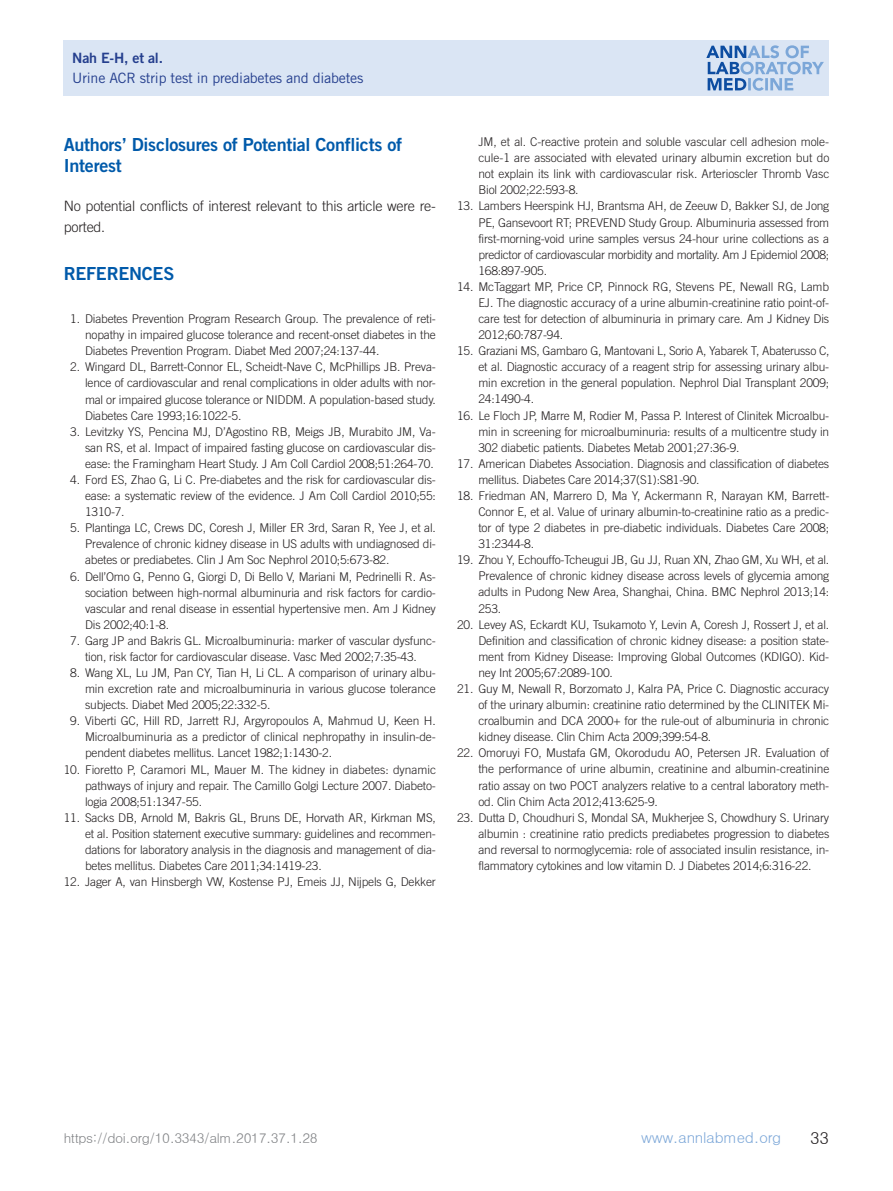
<style>
.page{position:relative;width:893px;height:1191px;background:#fff}
.page>*{position:absolute;margin:0;border:0;box-sizing:border-box;transform-origin:0 0}
.본문대제목{font:18px/21px "Trade Gothic LT Std Bd 2";letter-spacing:-.015em;color:#015aaa}
.t1{font:16.5px "Dotum";color:#231f20}
.t2{font:15px "Dotum";letter-spacing:-.02em;color:#7ca7d8}
.본문{font:300 14.25px/21px "Trade Gothic LT Std";letter-spacing:-.015em;color:#231f20}
.t3{font:14.25px "Trade Gothic LT Std";letter-spacing:-.015em;color:#253f8e}
.t4{font:14.25px "Trade Gothic LT Std Bd 2";letter-spacing:-.015em;color:#253f8e}
.t5{font:13.5px "Dotum";letter-spacing:-.03em;color:#808285}
.참고문헌_2{font:300 12px/16px "Trade Gothic LT Std";letter-spacing:-.015em;color:#231f20;text-align:justify}
.참고문헌_1{font:300 12px/16px "Trade Gothic LT Std";letter-spacing:-.015em;color:#231f20;text-align:justify}
</style>
<div class="page">
<div style="left:64px;top:40px;width:765px;height:56px;background:#dae5f4"></div>
<svg style="left:706px;top:45px;width:118px;height:46px"></svg>
<p class="t4" style="left:72px;top:49px;width:92px">Nah E-H, et al.</p>
<p class="t3" style="left:72px;top:69px;width:293px">Urine ACR strip test in prediabetes and diabetes</p>
<p class="본문대제목" style="left:64px;top:134px;width:340px">Authors’ Disclosures of Potential Conflicts of<br>Interest</p>
<p class="본문" style="left:64px;top:195px;width:374px">No potential conflicts of interest relevant to this article were re&shy;ported.</p>
<p class="본문대제목" style="left:64px;top:263px;width:112px">REFERENCES</p>
<p class="참고문헌_1" style="left:85px;top:311px;width:352px;text-indent:-15px">1. Diabetes Prevention Program Research Group. The prevalence of reti&shy;nopathy in impaired glucose tolerance and recent-onset diabetes in the Diabetes Prevention Program. Diabet Med 2007;24:137-44.</p>
<p class="참고문헌_1" style="left:85px;top:359px;width:352px;text-indent:-15px">2. Wingard DL, Barrett-Connor EL, Scheidt-Nave C, McPhillips JB. Preva&shy;lence of cardiovascular and renal complications in older adults with nor&shy;mal or impaired glucose tolerance or NIDDM. A population-based study.<br>Diabetes Care 1993;16:1022-5.</p>
<p class="참고문헌_1" style="left:85px;top:423px;width:352px;text-indent:-15px">3. Levitzky YS, Pencina MJ, D’Agostino RB, Meigs JB, Murabito JM, Va&shy;san RS, et al. Impact of impaired fasting glucose on cardiovascular dis&shy;ease: the Framingham Heart Study. J Am Coll Cardiol 2008;51:264-70.</p>
<p class="참고문헌_1" style="left:85px;top:471px;width:352px;text-indent:-15px">4. Ford ES, Zhao G, Li C. Pre-diabetes and the risk for cardiovascular dis&shy;ease: a systematic review of the evidence. J Am Coll Cardiol 2010;55:<br>1310-7.</p>
<p class="참고문헌_1" style="left:85px;top:520px;width:352px;text-indent:-15px">5. Plantinga LC, Crews DC, Coresh J, Miller ER 3rd, Saran R, Yee J, et al.<br>Prevalence of chronic kidney disease in US adults with undiagnosed di&shy;abetes or prediabetes. Clin J Am Soc Nephrol 2010;5:673-82.</p>
<p class="참고문헌_1" style="left:85px;top:568px;width:352px;text-indent:-15px">6. Dell’Omo G, Penno G, Giorgi D, Di Bello V, Mariani M, Pedrinelli R. As&shy;sociation between high-normal albuminuria and risk factors for cardio&shy;vascular and renal disease in essential hypertensive men. Am J Kidney Dis 2002;40:1-8.</p>
<p class="참고문헌_1" style="left:70px;top:632px;width:367px;text-align:center">7. Garg JP and Bakris GL. Microalbuminuria: marker of vascular dysfunc&shy;tion, risk factor for cardiovascular disease. Vasc Med 2002;7:35-43.</p>
<p class="참고문헌_1" style="left:85px;top:664px;width:352px;text-indent:-15px">8. Wang XL, Lu JM, Pan CY, Tian H, Li CL. A comparison of urinary albu&shy;min excretion rate and microalbuminuria in various glucose tolerance subjects. Diabet Med 2005;22:332-5.</p>
<p class="참고문헌_1" style="left:85px;top:713px;width:352px;text-indent:-15px">9. Viberti GC, Hill RD, Jarrett RJ, Argyropoulos A, Mahmud U, Keen H.<br>Microalbuminuria as a predictor of clinical nephropathy in insulin-de&shy;pendent diabetes mellitus. Lancet 1982;1:1430-2.</p>
<p class="참고문헌_2" style="left:85px;top:761px;width:352px;text-indent:-21px">10. Fioretto P, Caramori ML, Mauer M. The kidney in diabetes: dynamic pathways of injury and repair. The Camillo Golgi Lecture 2007. Diabeto&shy;logia 2008;51:1347-55.</p>
<p class="참고문헌_2" style="left:85px;top:809px;width:352px;text-indent:-21px">11. Sacks DB, Arnold M, Bakris GL, Bruns DE, Horvath AR, Kirkman MS, et al. Position statement executive summary: guidelines and recommen&shy;dations for laboratory analysis in the diagnosis and management of dia&shy;betes mellitus. Diabetes Care 2011;34:1419-23.</p>
<p class="참고문헌_2" style="left:64px;top:873px;width:374px">12. Jager A, van Hinsbergh VW, Kostense PJ, Emeis JJ, Nijpels G, Dekker</p>
<p class="참고문헌_2" style="left:478px;top:134px;width:352px">JM, et al. C-reactive protein and soluble vascular cell adhesion mole&shy;cule-1 are associated with elevated urinary albumin excretion but do not explain its link with cardiovascular risk. Arterioscler Thromb Vasc Biol 2002;22:593-8.</p>
<p class="참고문헌_2" style="left:478px;top:198px;width:352px;text-indent:-21px">13. Lambers Heerspink HJ, Brantsma AH, de Zeeuw D, Bakker SJ, de Jong PE, Gansevoort RT; PREVEND Study Group. Albuminuria assessed from first-morning-void urine samples versus 24-hour urine collections as a predictor of cardiovascular morbidity and mortality. Am J Epidemiol 2008; 168:897-905.</p>
<p class="참고문헌_2" style="left:478px;top:278px;width:352px;text-indent:-21px">14. McTaggart MP, Price CP, Pinnock RG, Stevens PE, Newall RG, Lamb EJ. The diagnostic accuracy of a urine albumin-creatinine ratio point-of&shy;care test for detection of albuminuria in primary care. Am J Kidney Dis 2012;60:787-94.</p>
<p class="참고문헌_2" style="left:478px;top:343px;width:353px;text-indent:-21px">15. Graziani MS, Gambaro G, Mantovani L, Sorio A, Yabarek T, Abaterusso C, et al. Diagnostic accuracy of a reagent strip for assessing urinary albu&shy;min excretion in the general population. Nephrol Dial Transplant 2009; 24:1490-4.</p>
<p class="참고문헌_2" style="left:478px;top:407px;width:352px;text-indent:-21px">16. Le Floch JP, Marre M, Rodier M, Passa P. Interest of Clinitek Microalbu&shy;min in screening for microalbuminuria: results of a multicentre study in 302 diabetic patients. Diabetes Metab 2001;27:36-9.</p>
<p class="참고문헌_2" style="left:478px;top:455px;width:352px;text-indent:-21px">17. American Diabetes Association. Diagnosis and classification of diabetes mellitus. Diabetes Care 2014;37(S1):S81-90.</p>
<p class="참고문헌_2" style="left:478px;top:487px;width:352px;text-indent:-21px">18. Friedman AN, Marrero D, Ma Y, Ackermann R, Narayan KM, Barrett-Connor E, et al. Value of urinary albumin-to-creatinine ratio as a predic&shy;tor of type 2 diabetes in pre-diabetic individuals. Diabetes Care 2008; 31:2344-8.</p>
<p class="참고문헌_2" style="left:478px;top:552px;width:352px;text-indent:-21px">19. Zhou Y, Echouffo-Tcheugui JB, Gu JJ, Ruan XN, Zhao GM, Xu WH, et al.<br>Prevalence of chronic kidney disease across levels of glycemia among adults in Pudong New Area, Shanghai, China. BMC Nephrol 2013;14:<br>253.</p>
<p class="참고문헌_2" style="left:478px;top:616px;width:352px;text-indent:-21px">20. Levey AS, Eckardt KU, Tsukamoto Y, Levin A, Coresh J, Rossert J, et al.<br>Definition and classification of chronic kidney disease: a position state&shy;ment from Kidney Disease: Improving Global Outcomes (KDIGO). Kid&shy;ney Int 2005;67:2089-100.</p>
<p class="참고문헌_2" style="left:478px;top:680px;width:352px;text-indent:-21px">21. Guy M, Newall R, Borzomato J, Kalra PA, Price C. Diagnostic accuracy of the urinary albumin: creatinine ratio determined by the CLINITEK Mi&shy;croalbumin and DCA 2000+ for the rule-out of albuminuria in chronic kidney disease. Clin Chim Acta 2009;399:54-8.</p>
<p class="참고문헌_2" style="left:478px;top:745px;width:352px;text-indent:-21px">22. Omoruyi FO, Mustafa GM, Okorodudu AO, Petersen JR. Evaluation of the performance of urine albumin, creatinine and albumin-creatinine ratio assay on two POCT analyzers relative to a central laboratory meth&shy;od. Clin Chim Acta 2012;413:625-9.</p>
<p class="참고문헌_2" style="left:478px;top:809px;width:353px;text-indent:-21px">23. Dutta D, Choudhuri S, Mondal SA, Mukherjee S, Chowdhury S. Urinary albumin : creatinine ratio predicts prediabetes progression to diabetes and reversal to normoglycemia: role of associated insulin resistance, in&shy;flammatory cytokines and low vitamin D. J Diabetes 2014;6:316-22.</p>
<p class="t5" style="left:64px;top:1131px;width:256px">https://doi.org/10.3343/alm.2017.37.1.28</p>
<p class="t2" style="left:641px;top:1130px;width:142px">www.annlabmed.org</p>
<h2 class="t1" style="left:810px;top:1129px;width:20px">33</h2>
</div>
